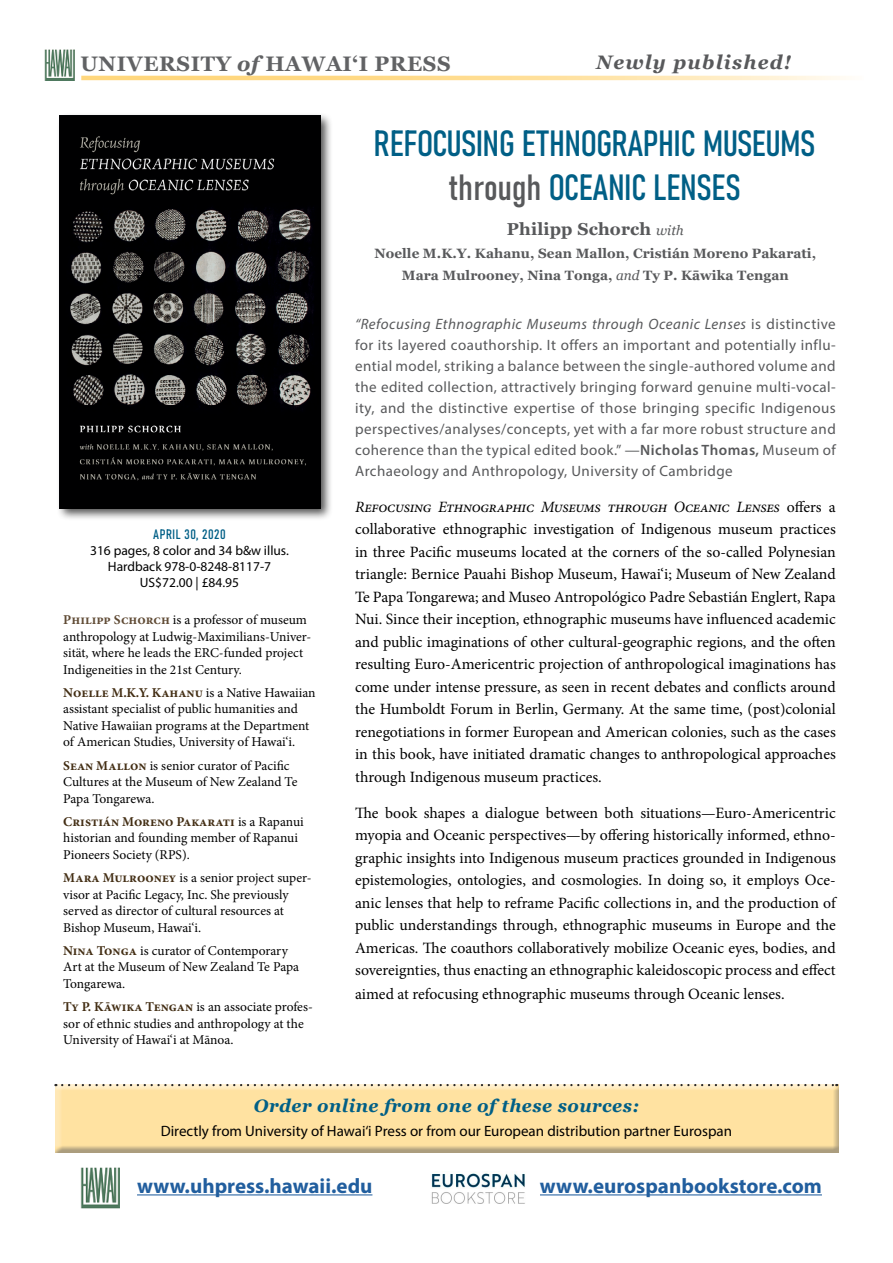
<style>
.page{position:relative;width:893px;height:1263px;background:#fff}
.page>*{position:absolute;margin:0;border:0;box-sizing:border-box;transform-origin:0 0}
.t1{font:36px/43.2px "Bahnschrift";color:#005f86;text-align:center}
.t2{font:700 21px "Myriad Pro";color:#215e9e}
.t3{font:700 21px "Georgia";letter-spacing:.03em;color:#616264}
.t4{font:italic 700 19.5px "Georgia";letter-spacing:.06em;color:#58595b}
.t5{font:italic 700 18px "Georgia";letter-spacing:.025em;color:#005f86}
.t6{font:700 17.25px "Georgia";letter-spacing:.01em;color:#58595b}
.t7{font:15.75px/22.5px "Minion Pro";color:#000;text-align:justify}
.t8{font:15px/21px "Myriad Pro";letter-spacing:.03em;color:#58595b;text-align:justify}
.t9{font:15px "Myriad Pro";color:#000}
.t10{font:13.5px/16.5px "Minion Pro";letter-spacing:-.005em;color:#000}
.t11{font:700 13.5px/22.5px "Georgia";letter-spacing:.005em;color:#58595b;text-align:center}
.t12{font:13.5px/16.2px "Myriad Pro";color:#000;text-align:center}
.t13{font:13.5px "Bahnschrift";letter-spacing:.04em;color:#005f86}
.s1{font-style:italic}
.s2{color:#58595b}
.s3{font-weight:700;color:#604b35}
.s4{font-weight:700;color:#432e14}
.s5{font-weight:400;font-style:italic;font-size:13.5px}
.s6{font-weight:400;font-style:italic}
.s7{font-style:inherit}
.s8{font-weight:600}
</style>
<div class="page">
<div style="left:51px;top:1079px;width:795px;height:74px;background:#58595b;opacity:.5"></div>
<div style="left:56px;top:112px;width:277px;height:409px;background:#000;opacity:.68"></div>
<img style="left:60px;top:115px;width:260px;height:393px">
<img style="left:45px;top:49px;width:30px;height:32px">
<svg style="left:81px;top:76px;width:765px;height:4px;background:#ffe09d"></svg>
<svg style="left:62px;top:1084px;width:775px;height:2px;background:#c5baa4"></svg>
<img style="left:431px;top:1171px;width:94px;height:33px">
<hr style="left:540px;top:1194px;width:282px;height:1px;background:#215e9e">
<hr style="left:137px;top:1194px;width:235px;height:1px;background:#215e9e">
<img style="left:81px;top:1167px;width:39px;height:41px">
<h2 class="t3" style="left:80px;top:50px;width:372px">UNIVERSITY <span class="s1">of</span> HAWAI‘I PRESS</h2>
<p class="t4" style="left:596px;top:49px;width:197px">Newly published!</p>
<h1 class="t1" style="left:374px;top:122px;width:443px">REFOCUSING ETHNOGRAPHIC MUSEUMS <span class="s2">through</span> OCEANIC LENSES</h1>
<p class="t13" style="left:153px;top:526px;width:74px">APRIL 30, 2020</p>
<p class="t12" style="left:90px;top:542px;width:200px">316 pages, 8 color and 34 b&amp;w illus.<br>Hardback 978-0-8248-8117-7<br>US$72.00 | £84.95</p>
<p class="t10" style="left:63px;top:612px;width:250px"><span class="s3">Philipp Schorch</span> is a professor of museum anthropology at Ludwig-Maximilians-Univer&shy;sität, where he leads the ERC-funded project Indigeneities in the 21st Century.</p>
<p class="t10" style="left:63px;top:684px;width:254px"><span class="s4">Noelle M.K.Y. Kahanu</span> is a Native Hawaiian assistant specialist of public humanities and Native Hawaiian programs at the Department of American Studies, University of Hawai‘i.</p>
<p class="t10" style="left:63px;top:757px;width:236px"><span class="s4">Sean Mallon</span> is senior curator of Pacific<br>Cultures at the Museum of New Zealand Te<br>Papa Tongarewa.</p>
<p class="t10" style="left:63px;top:813px;width:242px"><span class="s4">Cristián Moreno Pakarati</span> is a Rapanui historian and founding member of Rapanui<br>Pioneers Society (RPS).</p>
<p class="t10" style="left:63px;top:870px;width:250px"><span class="s4">Mara Mulrooney</span> is a senior project super&shy;visor at Pacific Legacy, Inc. She previously served as director of cultural resources at Bishop Museum, Hawai‘i.</p>
<p class="t10" style="left:63px;top:942px;width:237px"><span class="s4">Nina Tonga</span> is curator of Contemporary<br>Art at the Museum of New Zealand Te Papa<br>Tongarewa.</p>
<p class="t10" style="left:63px;top:999px;width:251px"><span class="s4">Ty P. Kāwika Tengan</span> is an associate profes&shy;sor of ethnic studies and anthropology at the<br>University of Hawai‘i at Mānoa.</p>
<p class="t6" style="left:507px;top:218px;width:178px">Philipp Schorch <span class="s5">with</span></p>
<p class="t11" style="left:374px;top:242px;width:443px">Noelle M.K.Y. Kahanu, Sean Mallon, Cristián Moreno Pakarati,<br>Mara Mulrooney, Nina Tonga, <span class="s6">and</span> Ty P. Kāwika Tengan</p>
<p class="t8" style="left:355px;top:313px;width:482px"><span class="s1">“Refocusing Ethnographic Museums through Oceanic Lenses</span> is distinctive for its layered coauthorship. It offers an important and potentially influ&shy;ential model, striking a balance between the single-authored volume and the edited collection, attractively bringing forward genuine multi-vocal&shy;ity, and the distinctive expertise of those bringing specific Indigenous perspectives/analyses/concepts, yet with a far more robust structure and coherence than the typical edited book.” <span class="s7">—</span><span class="s8">Nicholas Thomas,</span> Museum of Archaeology and Anthropology, University of Cambridge</p>
<p class="t7" style="left:355px;top:495px;width:482px"><span class="s1">Refocusing Ethnographic Museums through Oceanic Lenses</span> offers a collaborative ethnographic investigation of Indigenous museum practices in three Pacific museums located at the corners of the so-called Polynesian triangle: Bernice Pauahi Bishop Museum, Hawai‘i; Museum of New Zealand Te Papa Tongarewa; and Museo Antropológico Padre Sebastián Englert, Rapa Nui. Since their inception, ethnographic museums have influenced academic and public imaginations of other cultural-geographic regions, and the often resulting Euro-Americentric projection of anthropological imaginations has come under intense pressure, as seen in recent debates and conflicts around the Humboldt Forum in Berlin, Germany. At the same time, (post)colonial renegotiations in former European and American colonies, such as the cases in this book, have initiated dramatic changes to anthropological approaches through Indigenous museum practices.</p>
<p class="t7" style="left:355px;top:802px;width:482px">The book shapes a dialogue between both situations—Euro-Americentric myopia and Oceanic perspectives—by offering historically informed, ethno&shy;graphic insights into Indigenous museum practices grounded in Indigenous epistemologies, ontologies, and cosmologies. In doing so, it employs Oce&shy;anic lenses that help to reframe Pacific collections in, and the production of public understandings through, ethnographic museums in Europe and the Americas. The coauthors collaboratively mobilize Oceanic eyes, bodies, and sovereignties, thus enacting an ethnographic kaleidoscopic process and effect</p>
<p class="t7" style="left:355px;top:983px;width:431px">aimed at refocusing ethnographic museums through Oceanic lenses.</p>
<p class="t5" style="left:254px;top:1094px;width:387px">Order online from one of these sources:</p>
<p class="t9" style="left:161px;top:1121px;width:573px">Directly from University of Hawai‘i Press or from our European distribution partner Eurospan</p>
<h2 class="t2" style="left:137px;top:1172px;width:237px">www.uhpress.hawaii.edu</h2>
<h2 class="t2" style="left:540px;top:1172px;width:283px">www.eurospanbookstore.com</h2>
</div>
